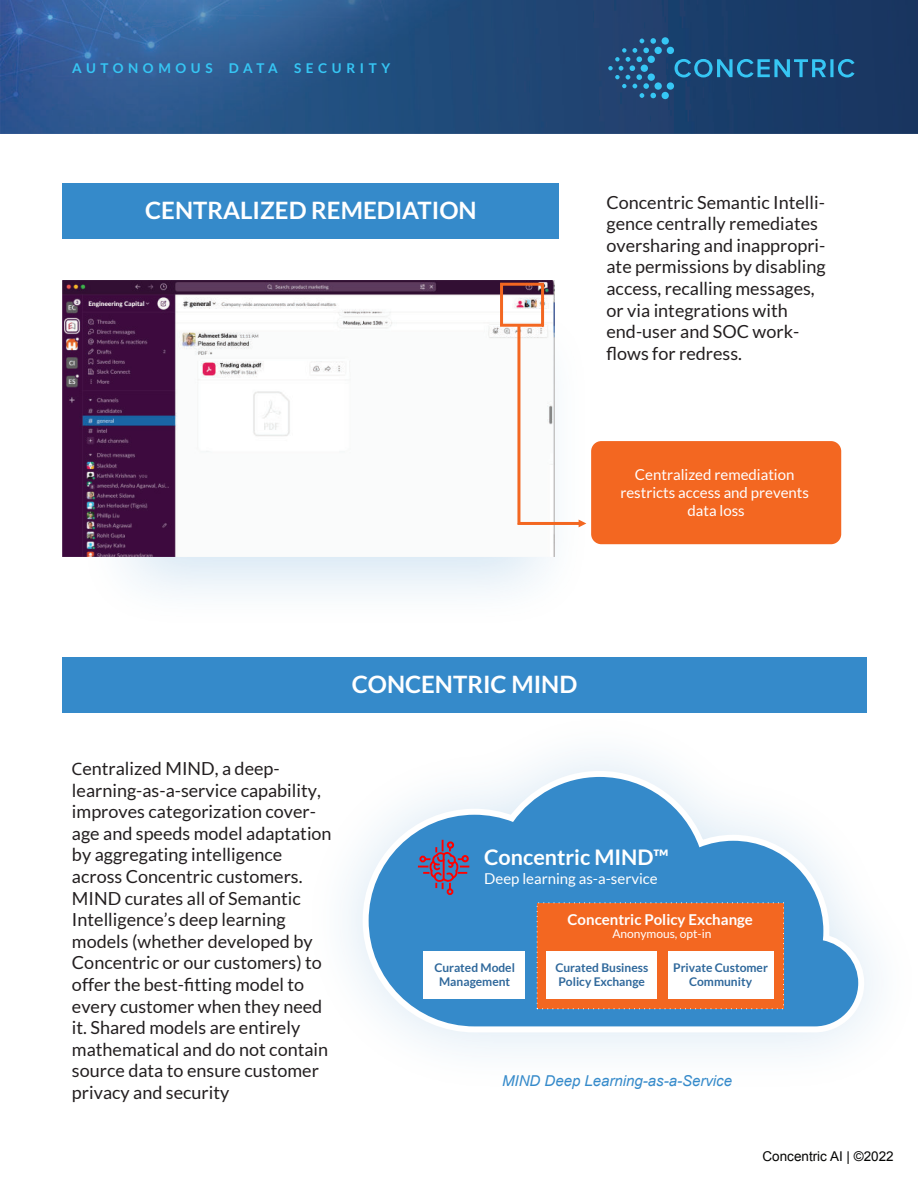
<style>
.page{position:relative;width:918px;height:1188px;background:#fff}
.page>*{position:absolute;margin:0;border:0;box-sizing:border-box;transform-origin:0 0}
.t1{font:700 24px "Lato";color:#fff}
.t2{font:700 21.45px "Lato";color:#fff}
.t3{font:18px/21.6px "Lato";color:#231f20}
.t4{font:15px/18px "Lato";color:#fff;text-align:center}
.t5{font:italic 15px "Arial";color:#358aca}
.t6{font:700 15px "Lato";color:#fff}
.t7{font:700 13.5px "Lato";letter-spacing:.34em;color:#36c6f4}
.t8{font:13.5px "Arial";color:#050504}
.t9{font:700 12px/14.4px "Lato";color:#2f689b;text-align:center}
.t10{font:12px "Lato";color:#fff}
.s1{font-family:"Myriad Pro"}
</style>
<div class="page">
<img style="left:62px;top:280px;width:575px;height:378px">
<img style="left:0;top:0;width:918px;height:133px">
<svg style="left:675px;top:59px;width:180px;height:18px;background:#236f9c"></svg>
<div style="left:655px;top:47px;width:7px;height:7px;background:#36c6f4;border-radius:50%"></div>
<div style="left:667px;top:47px;width:7px;height:7px;background:#36c6f4;border-radius:50%"></div>
<div style="left:662px;top:37px;width:7px;height:8px;background:#36c6f4;border-radius:50%"></div>
<div style="left:655px;top:82px;width:7px;height:8px;background:#36c6f4;border-radius:50%"></div>
<div style="left:667px;top:82px;width:7px;height:8px;background:#36c6f4;border-radius:50%"></div>
<div style="left:662px;top:92px;width:7px;height:7px;background:#36c6f4;border-radius:50%"></div>
<svg style="left:608px;top:38px;width:48px;height:60px;background:#265886"></svg>
<div style="left:62px;top:183px;width:497px;height:55px;background:#358aca"></div>
<div style="left:591px;top:441px;width:250px;height:103px;background:#f36721;border-radius:10px"></div>
<img style="left:62px;top:280px;width:492px;height:276px">
<svg style="left:500px;top:283px;width:86px;height:244px"></svg>
<div style="left:62px;top:658px;width:805px;height:55px;background:#358aca"></div>
<svg style="left:357px;top:765px;width:513px;height:273px"></svg>
<svg style="left:369px;top:777px;width:489px;height:249px;fill:#358aca"></svg>
<div style="left:537px;top:903px;width:247px;height:106px;background:#f36721"></div>
<div style="left:447px;top:888px;width:6px;height:7px;border:2px solid #f00;border-radius:50%"></div>
<svg style="left:418px;top:840px;width:51px;height:49px;background:#636a9b"></svg>
<div style="left:424px;top:952px;width:101px;height:47px;background:#fff"></div>
<div style="left:547px;top:952px;width:110px;height:47px;background:#fff"></div>
<div style="left:668px;top:952px;width:106px;height:47px;background:#fff"></div>
<p class="t7" style="left:72px;top:63px;width:319px">AUTONOMOUS DATA SECURITY</p>
<h1 class="t1" style="left:145px;top:202px;width:333px">CENTRALIZED REMEDIATION</h1>
<p class="t3" style="left:607px;top:192px;width:221px">Concentric Semantic Intelli&shy;gence centrally remediates oversharing and inappropri&shy;ate permissions by disabling access, recalling messages, or via integrations with end-user and SOC work&shy;flows for redress.</p>
<p class="t4" style="left:620px;top:466px;width:190px">Centralized remediation restricts access and prevents data loss</p>
<h1 class="t1" style="left:352px;top:675px;width:227px">CONCENTRIC MIND</h1>
<p class="t3" style="left:72px;top:759px;width:261px"><span class="s1">С</span>entralized MIND, a deep&shy;learning-as-a-service capability, improves categorization cover&shy;age and speeds model adaptation by aggregating intelligence across Concentric customers.<br>MIND curates all of Semantic<br>Intelligence’s deep learning models (whether developed by<br>Concentric or our customers) to offer the best-fitting model to every customer when they need it. Shared models are entirely mathematical and do not contain source data to ensure customer privacy and security</p>
<p class="t2" style="left:484px;top:849px;width:186px">Concentric MIND™</p>
<p class="t4" style="left:484px;top:871px;width:175px">Deep learning as-a-service</p>
<p class="t6" style="left:568px;top:914px;width:187px">Concentric Policy Exchange</p>
<p class="t10" style="left:612px;top:929px;width:101px">Anonymous, opt-in</p>
<p class="t9" style="left:434px;top:961px;width:82px">Curated Model<br>Management</p>
<p class="t9" style="left:555px;top:961px;width:94px;text-align:left">Curated Business<br>Policy Exchange</p>
<p class="t9" style="left:673px;top:961px;width:96px">Private Customer<br>Community</p>
<p class="t5" style="left:502px;top:1075px;width:232px">MIND Deep Learning-as-a-Service</p>
<p class="t8" style="left:762px;top:1151px;width:133px">Concentric AI | ©2022</p>
</div>
